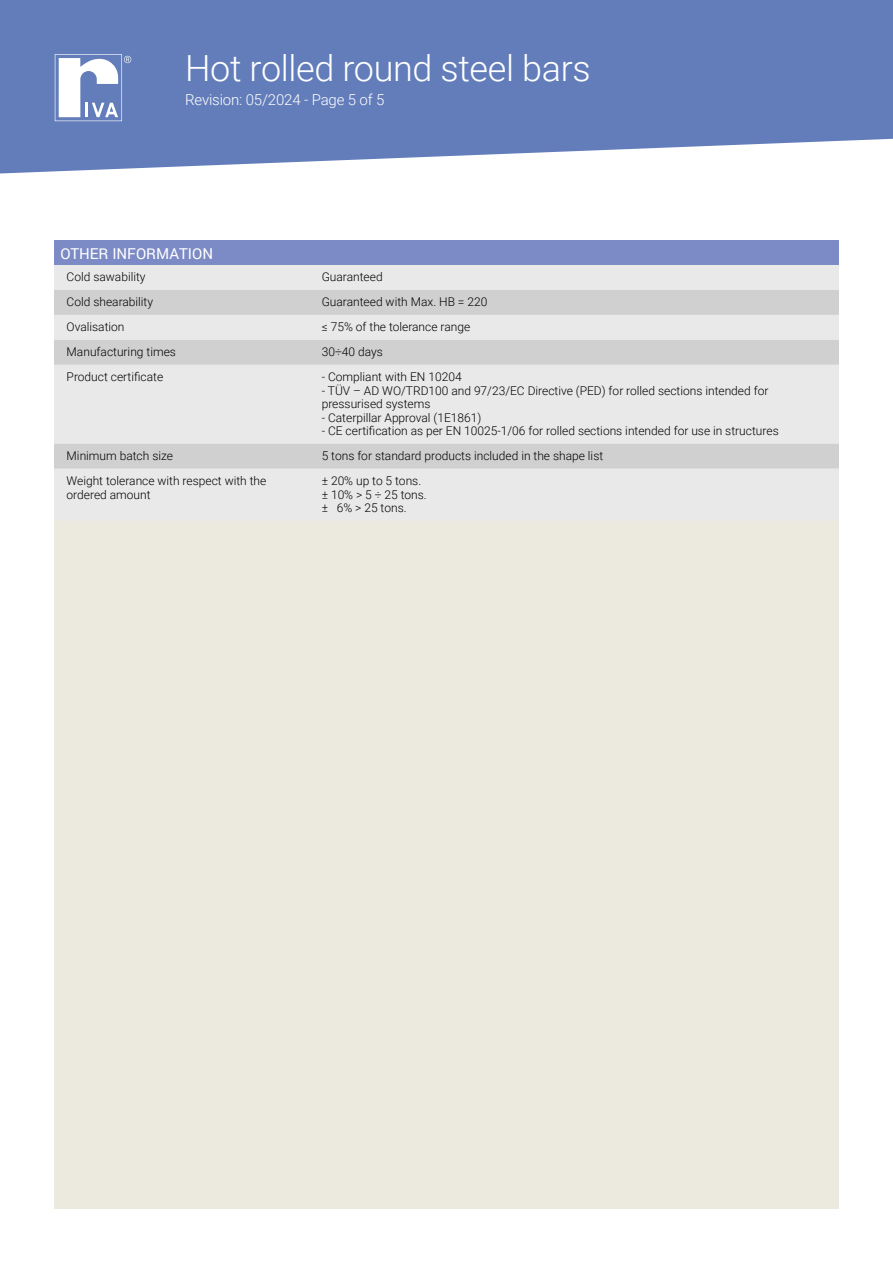
<style>
.page{position:relative;width:893px;height:1263px;background:#fff}
.page>*{position:absolute;margin:0;border:0;box-sizing:border-box;transform-origin:0 0}
.t1{font:300 36px "Roboto";letter-spacing:-.01em;color:#fff}
.t2{font:300 15px "Roboto";letter-spacing:-.01em;color:#fff}
.t3{font:15px "Roboto";color:#fff}
.t4{font:300 12px/13.5px "Roboto";color:#000}
</style>
<div class="page">
<svg style="left:0;top:0;width:893px;height:173px;background:#718ac0"></svg>
<svg style="left:55px;top:54px;width:76px;height:67px"></svg>
<div style="left:54px;top:502px;width:785px;height:707px;background:#eceade"></div>
<div style="left:54px;top:241px;width:785px;height:24px;background:#7c8bc5"></div>
<div style="left:54px;top:265px;width:785px;height:255px;background:#e9e9e9"></div>
<svg style="left:54px;top:290px;width:785px;height:179px;background:#dedede"></svg>
<h1 class="t1" style="left:185px;top:43px;width:407px">Hot rolled round steel bars</h1>
<p class="t2" style="left:185px;top:89px;width:201px">Revision: 05/2024 - Page 5 of 5</p>
<p class="t3" style="left:60px;top:243px;width:154px">OTHER INFORMATION</p>
<p class="t4" style="left:67px;top:270px;width:81px">Cold sawability</p>
<p class="t4" style="left:322px;top:270px;width:62px">Guaranteed</p>
<p class="t4" style="left:67px;top:295px;width:88px">Cold shearability</p>
<p class="t4" style="left:322px;top:295px;width:167px">Guaranteed with Max. HB = 220</p>
<p class="t4" style="left:67px;top:320px;width:59px">Ovalisation</p>
<p class="t4" style="left:322px;top:320px;width:150px">≤ 75% of the tolerance range</p>
<p class="t4" style="left:67px;top:345px;width:111px">Manufacturing times</p>
<p class="t4" style="left:322px;top:345px;width:63px">30÷40 days</p>
<p class="t4" style="left:67px;top:370px;width:98px">Product certificate</p>
<p class="t4" style="left:322px;top:370px;width:141px">- Compliant with EN 10204</p>
<p class="t4" style="left:322px;top:383px;width:448px">- TÜV – AD WO/TRD100 and 97/23/EC Directive (PED) for rolled sections intended for pressurised systems</p>
<p class="t4" style="left:322px;top:410px;width:161px">- Caterpillar Approval (1E1861)</p>
<p class="t4" style="left:322px;top:424px;width:458px">- CE certification as per EN 10025-1/06 for rolled sections intended for use in structures</p>
<p class="t4" style="left:67px;top:449px;width:108px">Minimum batch size</p>
<p class="t4" style="left:322px;top:449px;width:283px">5 tons for standard products included in the shape list</p>
<p class="t4" style="left:67px;top:474px;width:201px">Weight tolerance with respect with the ordered amount</p>
<p class="t4" style="left:322px;top:474px;width:107px">± 20% up to 5 tons. ± 10% &gt; 5 ÷ 25 tons. ± 6% &gt; 25 tons.</p>
</div>
